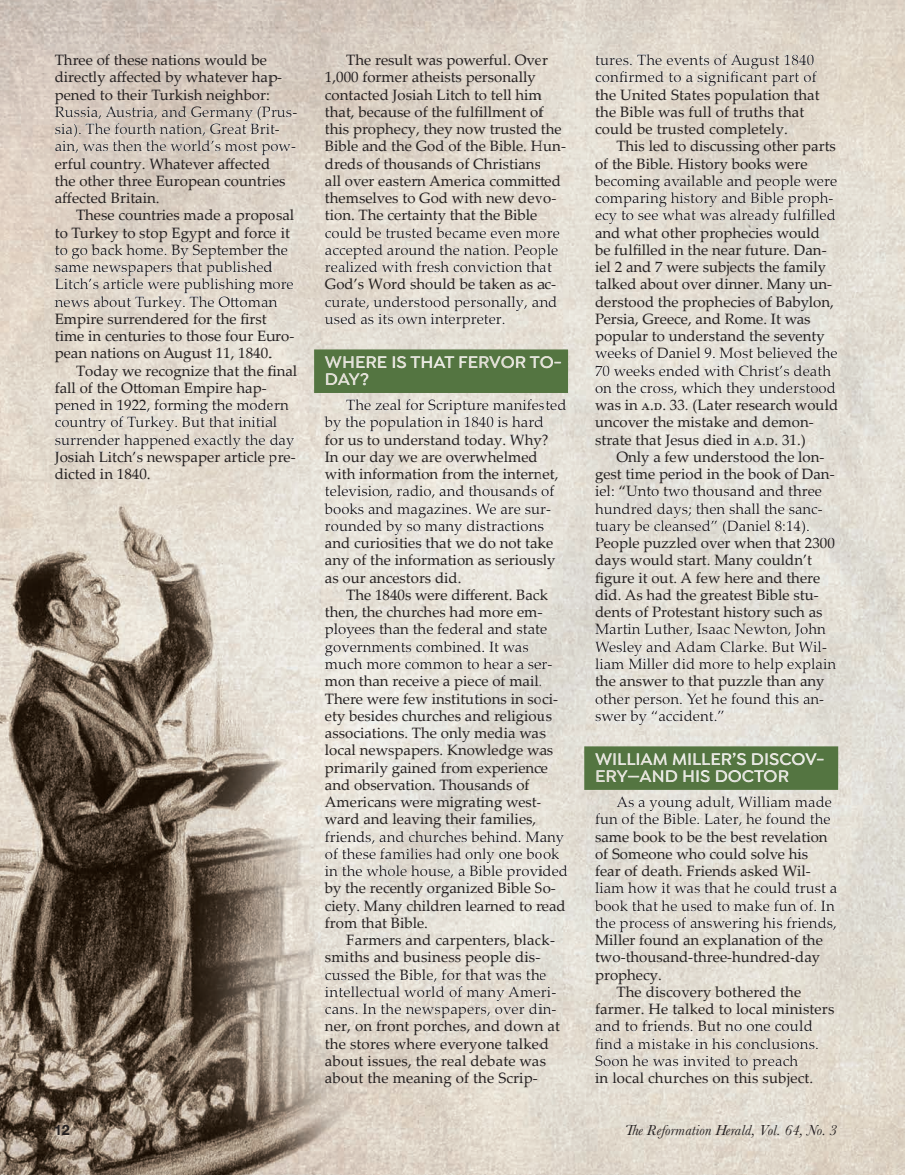
<style>
.page{position:relative;width:905px;height:1175px;background:#fff}
.page>*{position:absolute;margin:0;border:0;box-sizing:border-box;transform-origin:0 0}
.t1{font:600 18px/17.2px "Isidora Sans";color:#fff}
.t2{font:15px/17.2px "Palatino Linotype";color:#231f20}
.t3{font:italic 15px "Baskerville";letter-spacing:.01em;color:#231f20}
.t4{font:700 14.25px "Helvetica Neue";color:#231f20}
.s1{font-size:15.3px}
</style>
<div class="page">
<img style="left:0;top:0;width:904px;height:1174px">
<div style="left:55px;top:249px;width:243px;height:48px;background:#e0d6ca"></div>
<svg style="left:55px;top:108px;width:243px;height:48px;background:#d8ccc1"></svg>
<div style="left:55px;top:405px;width:243px;height:47px;background:#e4dcd1"></div>
<div style="left:55px;top:263px;width:243px;height:48px;background:#e1d8cc"></div>
<svg style="left:55px;top:525px;width:243px;height:48px;background:#d9d1c4"></svg>
<hr style="left:325px;top:0;width:243px;height:1px;background:#fff">
<div style="left:325px;top:229px;width:243px;height:47px;background:#e5ddd2"></div>
<div style="left:325px;top:387px;width:243px;height:48px;background:#e6e1d7"></div>
<div style="left:314px;top:349px;width:254px;height:44px;background:#547541"></div>
<div style="left:325px;top:298px;width:243px;height:47px;background:#e5dfd5"></div>
<div style="left:325px;top:629px;width:243px;height:48px;background:linear-gradient(to right,#ede9e1,#dedad1)"></div>
<div style="left:325px;top:488px;width:243px;height:47px;background:#e8e4db"></div>
<svg style="left:325px;top:974px;width:243px;height:48px;background:#e2dbd0"></svg>
<svg style="left:325px;top:833px;width:243px;height:47px;background:#e4e0d7"></svg>
<div style="left:595px;top:180px;width:243px;height:48px;background:#e1dcd1"></div>
<div style="left:595px;top:39px;width:243px;height:48px;background:#e0d8cc"></div>
<div style="left:595px;top:491px;width:243px;height:48px;background:linear-gradient(to right,#e1dcd3,#e4e2da)"></div>
<div style="left:595px;top:350px;width:243px;height:47px;background:linear-gradient(to right,#ebe7dd,#dfdbd3)"></div>
<div style="left:595px;top:626px;width:243px;height:47px;background:#e4e0d6"></div>
<div style="left:595px;top:784px;width:243px;height:48px;background:#e4e1d8"></div>
<div style="left:584px;top:746px;width:254px;height:44px;background:#547541"></div>
<div style="left:595px;top:695px;width:243px;height:47px;background:#e6e3db"></div>
<svg style="left:595px;top:1026px;width:243px;height:47px;background:#e2dbcf"></svg>
<div style="left:595px;top:884px;width:243px;height:48px;background:#e4dfd6"></div>
<p class="t2" style="left:55px;top:51px;width:244px">Three of these nations would be directly affected by whatever hap&shy;pened to their Turkish neighbor:<br>Russia, Austria, and Germany (Prus&shy;sia). The fourth nation, Great Brit&shy;ain, was then the world’s most pow&shy;erful country. Whatever affected<br>the other three European countries affected Britain.</p>
<p class="t2" style="left:55px;top:206px;width:241px;text-indent:21px">These countries made a proposal to Turkey to stop Egypt and force it to go back home. By September the same newspapers that published Litch’s article were publishing more news about Turkey. The Ottoman Empire surrendered for the first time in centuries to those four Euro&shy;pean nations on August 11, 1840.</p>
<p class="t2" style="left:55px;top:361px;width:244px;text-indent:21px">Today we recognize that the final fall of the Ottoman Empire hap&shy;pened in 1922, forming the modern country of Turkey. But that initial surrender happened exactly the day<br>Josiah Litch’s newspaper article pre&shy;dicted in 1840.</p>
<p class="t2" style="left:325px;top:51px;width:242px;text-indent:21px">The result was powerful. Over 1,000 former atheists personally contacted Josiah Litch to tell him that, because of the fulfillment of this prophecy, they now trusted the Bible and the God of the Bible. Hun&shy;dreds of thousands of Christians<br>all over eastern America committed themselves to God with new devo&shy;tion. The certainty that the Bible could be trusted became even more accepted around the nation. People realized with fresh conviction that God’s Word should be taken as ac&shy;curate, understood personally, and used as its own interpreter.</p>
<p class="t1" style="left:325px;top:353px;width:238px">WHERE IS THAT FERVOR TO-<br>DAY?</p>
<p class="t2" style="left:325px;top:396px;width:243px;text-indent:21px">The zeal for Scripture manifested by the population in 1840 is hard<br>for us to understand today. Why?<br>In our day we are overwhelmed with information from the internet, television, radio, and thousands of books and magazines. We are sur&shy;rounded by so many distractions and curiosities that we do not take any of the information as seriously as our ancestors did.</p>
<p class="t2" style="left:325px;top:585px;width:244px;text-indent:21px">The 1840s were different. Back then, the churches had more em&shy;ployees than the federal and state governments combined. It was much more common to hear a ser&shy;mon than receive a piece of mail.<br>There were few institutions in soci&shy;ety besides churches and religious associations. The only media was local newspapers. Knowledge was primarily gained from experience and observation. Thousands of<br>Americans were migrating west&shy;ward and leaving their families, friends, and churches behind. Many of these families had only one book in the whole house, a Bible provided by the recently organized Bible So&shy;ciety. Many children learned to read from that Bible.</p>
<p class="t2" style="left:325px;top:930px;width:236px;text-indent:21px">Farmers and carpenters, black&shy;smiths and business people dis&shy;cussed the Bible, for that was the intellectual world of many Ameri&shy;cans. In the newspapers, over din&shy;ner, on front porches, and down at the stores where everyone talked about issues, the real debate was about the meaning of the Scrip-</p>
<p class="t2" style="left:595px;top:51px;width:226px">tures. The events of August 1840 confirmed to a significant part of the United States population that the Bible was full of truths that could be trusted completely.</p>
<p class="t2" style="left:595px;top:137px;width:245px;text-indent:21px">This led to discussing other parts of the Bible. History books were becoming available and people were comparing history and Bible proph&shy;ecy to see what was already fulfilled and what other prophecies would be fulfilled in the near future. Dan&shy;iel 2 and 7 were subjects the family talked about over dinner. Many un&shy;derstood the prophecies of Babylon, Persia, Greece, and Rome. It was popular to understand the seventy weeks of Daniel 9. Most believed the 70 weeks ended with Christ’s death on the cross, which they understood was in a.d. 33. (Later research would uncover the mistake and demon&shy;strate that Jesus died in a.d. 31.)</p>
<p class="t2" style="left:595px;top:447px;width:242px;text-indent:21px">Only a few understood the lon&shy;gest time period in the book of Dan&shy;iel: “Unto two thousand and three hundred days; then shall the sanc&shy;tuary be cleansed” (Daniel 8:14).<br>People puzzled over when that 2300 days would start. Many couldn’t figure it out. A few here and there did. As had the greatest Bible stu&shy;dents of Protestant history such as<br>Martin Luther, Isaac Newton, John<br>Wesley and Adam Clarke. But Wil&shy;liam Miller did more to help explain the answer to that puzzle than any other person. Yet he found this an&shy;swer by “accident.”</p>
<p class="t1" style="left:595px;top:750px;width:231px">WILLIAM MILLER’S DISCOV-<br>ERY—AND HIS DOCTOR</p>
<p class="t2" style="left:616px;top:792px;width:217px">As a young adult, William made</p>
<p class="t2" style="left:595px;top:810px;width:237px">fun of the Bible. Later, he found the</p>
<p class="t2" style="left:595px;top:827px;width:234px">same book to be the best revelation</p>
<p class="t2" style="left:595px;top:844px;width:215px">of Someone who could solve his</p>
<p class="t2" style="left:595px;top:861px;width:217px">fear of death. Friends asked Wil-</p>
<p class="t2" style="left:595px;top:879px;width:244px">liam how it was that he could trust a</p>
<p class="t2" style="left:595px;top:896px;width:241px">book that he used to make fun of. In</p>
<p class="t2" style="left:595px;top:913px;width:243px">the process of answering his friends,</p>
<p class="t2" style="left:595px;top:930px;width:229px">Miller found an explanation of the</p>
<p class="t2" style="left:595px;top:948px;width:227px">two-thousand-three-hundred-day</p>
<p class="t2" style="left:595px;top:965px;width:68px">prophecy.</p>
<p class="t2" style="left:616px;top:982px;width:186px">The discovery bothered the</p>
<p class="t2" style="left:595px;top:999px;width:241px">farmer. He talked to local ministers</p>
<p class="t2" style="left:595px;top:1017px;width:219px">and to friends. But no one could</p>
<p class="t2" style="left:595px;top:1034px;width:225px">find a mistake in his conclusions.</p>
<p class="t2" style="left:595px;top:1051px;width:205px">Soon he was invited to preach</p>
<p class="t2" style="left:595px;top:1068px;width:220px">in local churches on this subject.</p>
<p class="t4" style="left:54px;top:1118px;width:17px">12</p>
<p class="t3" style="left:625px;top:1120px;width:214px"><span class="s1">T</span>he Reformation Herald, Vol. 64, No. 3</p>
</div>
